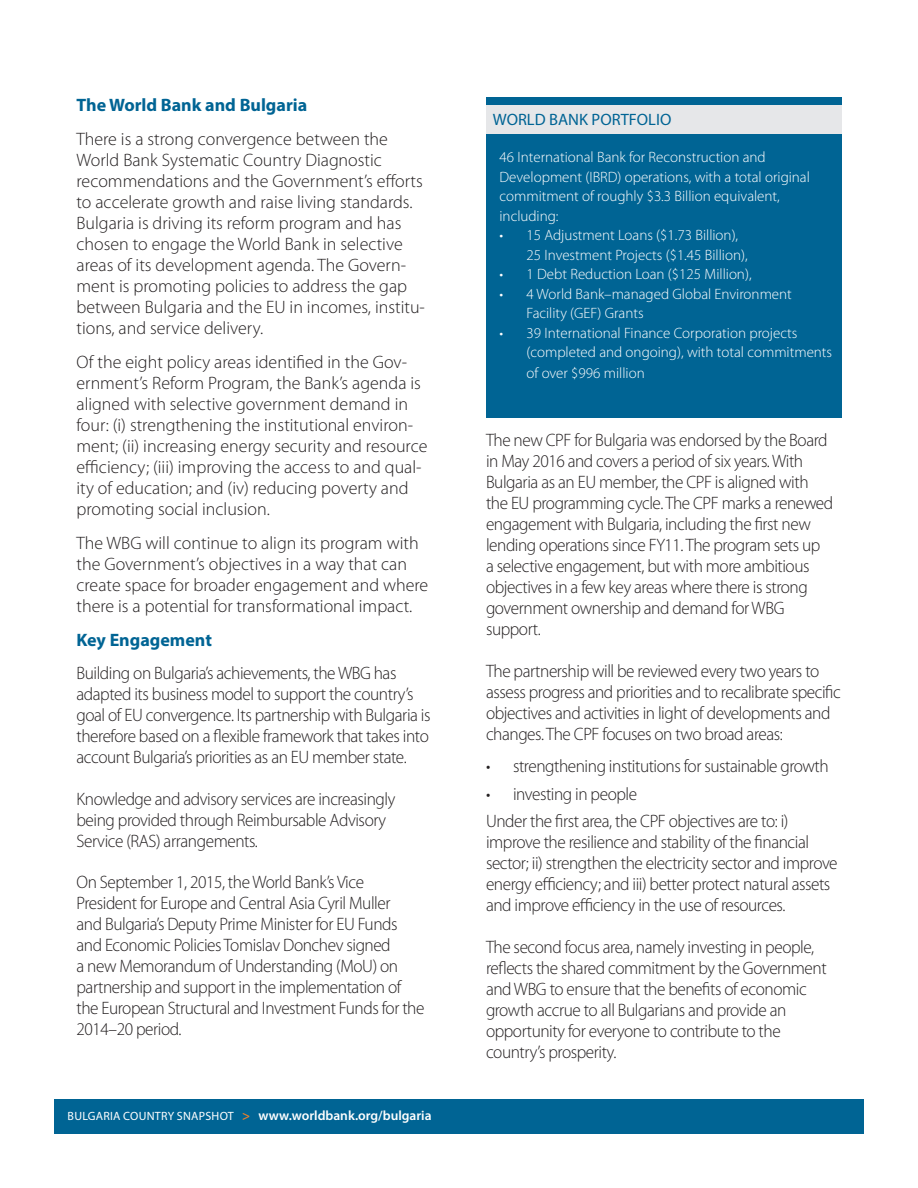
<style>
.page{position:relative;width:918px;height:1188px;background:#fff}
.page>*{position:absolute;margin:0;border:0;box-sizing:border-box;transform-origin:0 0}
.t1{font:300 18px/21px "Myriad Pro";letter-spacing:-.025em;color:#231f20;scale:.96 1}
.t2{font:300 18px/21px "Myriad Pro";color:#231f20}
.t3{font:700 18px "Myriad Pro";color:#006494}
.t4{font:16.5px "Myriad Pro";color:#006494}
.t5{font:300 15px/19.5px "Myriad Pro";color:#fff}
.t6{font:600 13.5px "Myriad Pro";color:#fff}
.s1{font-weight:400;font-size:12px}
.s2{color:#f48026}
</style>
<div class="page">
<div style="left:54px;top:1099px;width:810px;height:35px;background:#006494"></div>
<div style="left:486px;top:97px;width:355px;height:321px;background:#006494"></div>
<div style="left:486px;top:106px;width:355px;height:28px;background:#e6e7e9"></div>
<p class="t3" style="left:77px;top:93px;width:232px">The World Bank and Bulgaria</p>
<p class="t2" style="left:77px;top:128px;width:350px">There is a strong convergence between the World Bank Systematic Country Diagnostic recommendations and the Government’s efforts to accelerate growth and raise living standards.<br>Bulgaria is driving its reform program and has chosen to engage the World Bank in selective areas of its development agenda. The Govern&shy;ment is promoting policies to address the gap between Bulgaria and the EU in incomes, institu&shy;tions, and service delivery.</p>
<p class="t2" style="left:77px;top:351px;width:352px">Of the eight policy areas identified in the Gov&shy;ernment’s Reform Program, the Bank’s agenda is aligned with selective government demand in four: (i) strengthening the institutional environ&shy;ment; (ii) increasing energy security and resource efficiency; (iii) improving the access to and qual&shy;ity of education; and (iv) reducing poverty and promoting social inclusion.</p>
<p class="t2" style="left:77px;top:532px;width:353px">The WBG will continue to align its program with the Government’s objectives in a way that can create space for broader engagement and where there is a potential for transformational impact.</p>
<p class="t3" style="left:77px;top:628px;width:137px">Key Engagement</p>
<p class="t1" style="left:77px;top:663px;width:370px">Building on Bulgaria’s achievements, the WBG has adapted its business model to support the country’s goal of EU convergence. Its partnership with Bulgaria is therefore based on a flexible framework that takes into account Bulgaria’s priorities as an EU member state.</p>
<p class="t1" style="left:77px;top:789px;width:334px">Knowledge and advisory services are increasingly being provided through Reimbursable Advisory<br>Service (RAS) arrangements.</p>
<p class="t1" style="left:77px;top:872px;width:364px">On September 1, 2015, the World Bank’s Vice President for Europe and Central Asia Cyril Muller<br>and Bulgaria’s Deputy Prime Minister for EU Funds and Economic Policies Tomislav Donchev signed<br>a new Memorandum of Understanding (MoU) on partnership and support in the implementation of the European Structural and Investment Funds for the 2014–20 period.</p>
<p class="t6" style="left:68px;top:1107px;width:365px"><span class="s1">BULGARIA COUNTRY SNAPSHOT</span> <span class="s2">&gt;</span> www.worldbank.org/bulgaria</p>
<p class="t4" style="left:493px;top:109px;width:180px">WORLD BANK PORTFOLIO</p>
<p class="t5" style="left:499px;top:148px;width:312px">46 International Bank for Reconstruction and Development (IBRD) operations, with a total original commitment of roughly $3.3 Billion equivalent, including:</p>
<p class="t5" style="left:526px;top:226px;width:223px;text-indent:-27px">• 15 Adjustment Loans ($1.73 Billion),<br>25 Investment Projects ($1.45 Billion),</p>
<p class="t5" style="left:499px;top:265px;width:254px">• 1 Debt Reduction Loan ($125 Million),</p>
<p class="t5" style="left:526px;top:284px;width:267px;text-indent:-27px">• 4 World Bank–managed Global Environment<br>Facility (GEF) Grants</p>
<p class="t5" style="left:526px;top:323px;width:307px;text-indent:-27px">• 39 International Finance Corporation projects (completed and ongoing), with total commitments</p>
<p class="t5" style="left:526px;top:364px;width:120px">of over $996 million</p>
<p class="t1" style="left:486px;top:430px;width:363px">The new CPF for Bulgaria was endorsed by the Board in May 2016 and covers a period of six years. With Bulgaria as an EU member, the CPF is aligned with the EU programming cycle. The CPF marks a renewed engagement with Bulgaria, including the first new lending operations since FY11. The program sets up<br>a selective engagement, but with more ambitious objectives in a few key areas where there is strong government ownership and demand for WBG support.</p>
<p class="t1" style="left:486px;top:660px;width:371px">The partnership will be reviewed every two years to assess progress and priorities and to recalibrate specific objectives and activities in light of developments and changes. The CPF focuses on two broad areas:</p>
<p class="t1" style="left:486px;top:756px;width:359px">• strengthening institutions for sustainable growth</p>
<p class="t1" style="left:486px;top:783px;width:159px">• investing in people</p>
<p class="t1" style="left:486px;top:811px;width:368px">Under the first area, the CPF objectives are to: i) improve the resilience and stability of the financial sector; ii) strengthen the electricity sector and improve energy efficiency; and iii) better protect natural assets and improve efficiency in the use of resources.</p>
<p class="t1" style="left:486px;top:936px;width:356px">The second focus area, namely investing in people, reflects the shared commitment by the Government and WBG to ensure that the benefits of economic growth accrue to all Bulgarians and provide an opportunity for everyone to contribute to the country’s prosperity.</p>
</div>
